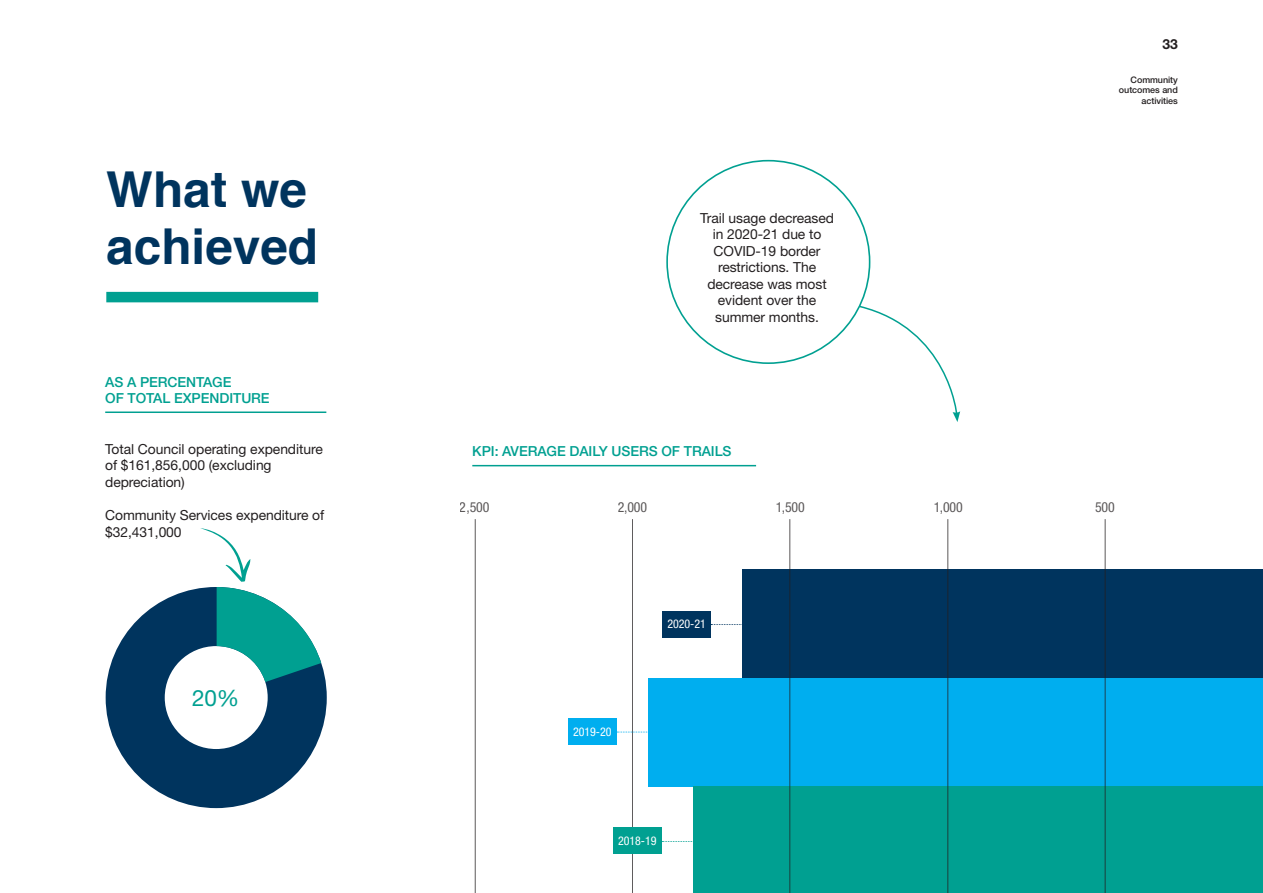
<style>
.page{position:relative;width:1263px;height:893px;background:#fff}
.page>*{position:absolute;margin:0;border:0;box-sizing:border-box;transform-origin:0 0}
.section_head_line_te{font:700 49.5px/57px "Helvetica";color:#00345e}
.bod{font:22.5px "Helvetica Neue LT Std";color:#00a091}
.bod-2{font:13.8px/16.5px "Helvetica Neue LT Std";letter-spacing:-.005em;color:#231f20}
.subhead_underline{font:500 13.8px/16.5px "Helvetica Neue LT Std";letter-spacing:-.005em;color:#00a091}
.t1{font:condensed 13.8px "Helvetica Neue LT Std";letter-spacing:-.005em;color:#231f20}
.t2{font:700 13.8px "Helvetica Neue LT Std";color:#231f20}
.bod-3{font:condensed 12px "Helvetica Neue LT Std";letter-spacing:-.005em;color:#fff}
.t3{font:500 9px/10.5px "Helvetica Neue LT Std";letter-spacing:-.005em;color:#231f20;text-align:right}
</style>
<div class="page">
<hr style="left:472px;top:465px;width:284px;height:1px;background:#00a091">
<div style="left:648px;top:678px;width:615px;height:108px;background:#00aeef"></div>
<div style="left:693px;top:786px;width:570px;height:107px;background:#00a091"></div>
<div style="left:743px;top:569px;width:520px;height:109px;background:#00345e"></div>
<hr style="left:1105px;top:519px;width:1px;height:374px;background:#231f20">
<hr style="left:947px;top:519px;width:1px;height:374px;background:#231f20">
<hr style="left:789px;top:519px;width:1px;height:374px;background:#231f20">
<hr style="left:632px;top:519px;width:1px;height:374px;background:#231f20">
<hr style="left:475px;top:519px;width:1px;height:374px;background:#231f20">
<div style="left:568px;top:718px;width:49px;height:27px;background:#00aeef"></div>
<div style="left:613px;top:828px;width:49px;height:26px;background:#00a091"></div>
<div style="left:662px;top:611px;width:49px;height:26px;background:#00345e"></div>
<svg style="left:617px;top:732px;width:31px;height:1px"></svg>
<svg style="left:662px;top:841px;width:31px;height:1px"></svg>
<svg style="left:711px;top:624px;width:32px;height:1px"></svg>
<hr style="left:105px;top:411px;width:221px;height:2px;background:#00a091">
<svg style="left:106px;top:588px;width:221px;height:220px;fill:#00345e"></svg>
<svg style="left:200px;top:528px;width:121px;height:154px"></svg>
<svg style="left:858px;top:305px;width:102px;height:117px"></svg>
<div style="left:106px;top:292px;width:212px;height:10px;background:#00a091"></div>
<p class="section_head_line_te" style="left:106px;top:162px;width:213px">What we achieved</p>
<p class="subhead_underline" style="left:105px;top:373px;width:166px">AS A PERCENTAGE<br>OF TOTAL EXPENDITURE</p>
<p class="bod-2" style="left:105px;top:440px;width:219px">Total Council operating expenditure of $161,856,000 (excluding depreciation)</p>
<p class="bod-2" style="left:105px;top:507px;width:221px">Community Services expenditure of $32,431,000</p>
<p class="bod" style="left:192px;top:684px;width:49px">20%</p>
<p class="bod-2" style="left:700px;top:209px;width:135px;text-align:center">Trail usage decreased in 2020-21 due to<br>COVID-19 border restrictions. The decrease was most evident over the summer months.</p>
<p class="subhead_underline" style="left:472px;top:443px;width:261px">KPI: AVERAGE DAILY USERS OF TRAILS</p>
<p class="t2" style="left:1162px;top:36px;width:17px">33</p>
<p class="t3" style="left:1119px;top:74px;width:61px">Community outcomes and activities</p>
<p class="t1" style="left:460px;top:499px;width:31px">2,500</p>
<p class="t1" style="left:617px;top:499px;width:31px">2,000</p>
<p class="t1" style="left:775px;top:499px;width:31px">1,500</p>
<p class="t1" style="left:933px;top:499px;width:31px">1,000</p>
<p class="t1" style="left:1095px;top:499px;width:21px">500</p>
<p class="bod-3" style="left:573px;top:724px;width:40px">2019-20</p>
<p class="bod-3" style="left:667px;top:617px;width:40px">2020-21</p>
<p class="bod-3" style="left:618px;top:834px;width:40px">2018-19</p>
</div>
